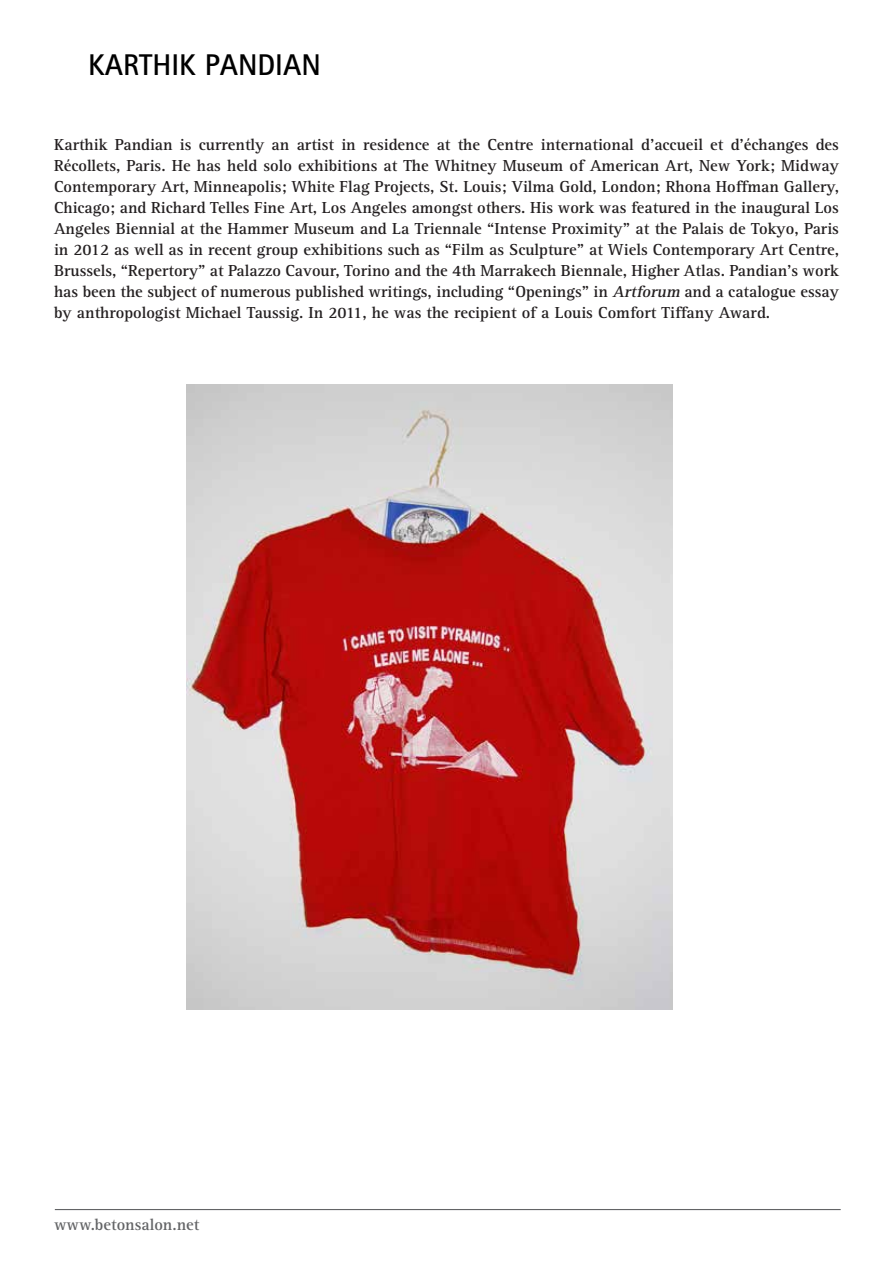
<style>
.page{position:relative;width:893px;height:1263px;background:#fff}
.page>*{position:absolute;margin:0;border:0;box-sizing:border-box;transform-origin:0 0}
.t1{font:700 30px "Rotis Sans Serif";color:#000}
.t2{font:700 16.5px/21px "Rotis Serif";color:#231f20;text-align:justify}
.t3{font:700 16.5px "Rotis Serif";color:#636466}
.s1{font-style:italic}
</style>
<div class="page">
<hr style="left:55px;top:1209px;width:786px;height:1px;background:#636466">
<img style="left:186px;top:384px;width:487px;height:625px">
<h1 class="t1" style="left:88px;top:46px;width:234px">KARTHIK PANDIAN</h1>
<p class="t2" style="left:54px;top:134px;width:787px">Karthik Pandian is currently an artist in residence at the Centre international d’accueil et d’échanges des Récollets, Paris. He has held solo exhibitions at The Whitney Museum of American Art, New York; Midway Contemporary Art, Minneapolis; White Flag Projects, St. Louis; Vilma Gold, London; Rhona Hoffman Gallery, Chicago; and Richard Telles Fine Art, Los Angeles amongst others. His work was featured in the inaugural Los Angeles Biennial at the Hammer Museum and La Triennale “Intense Proximity” at the Palais de Tokyo, Paris in 2012 as well as in recent group exhibitions such as “Film as Sculpture” at Wiels Contemporary Art Centre, Brussels, “Repertory” at Palazzo Cavour, Torino and the 4th Marrakech Biennale, Higher Atlas. Pandian’s work has been the subject of numerous published writings, including “Openings” in <span class="s1">Artforum</span> and a catalogue essay by anthropologist Michael Taussig. In 2011, he was the recipient of a Louis Comfort Tiffany Award.</p>
<p class="t3" style="left:54px;top:1215px;width:147px">www.betonsalon.net</p>
</div>
